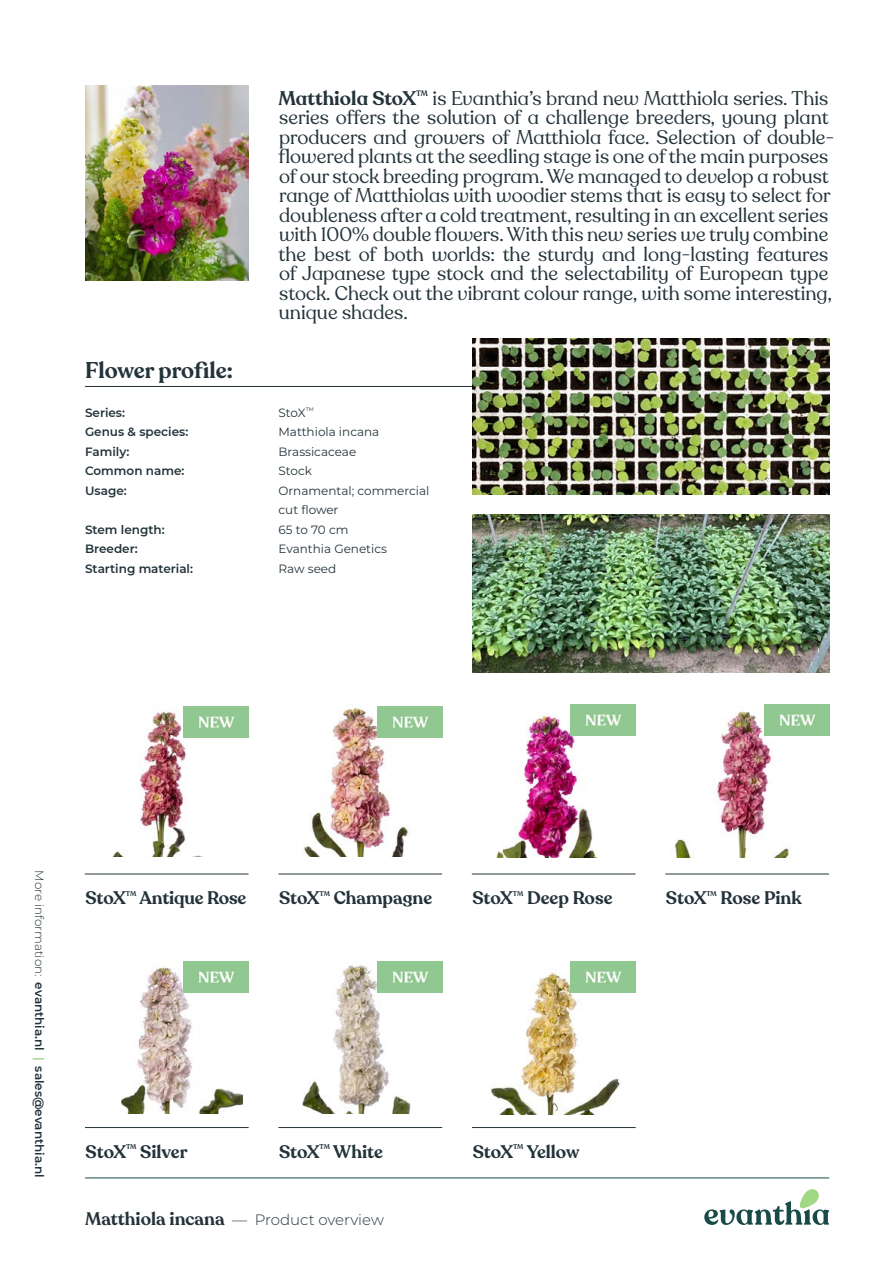
<style>
.page{position:relative;width:893px;height:1263px;background:#fff}
.page>*{position:absolute;margin:0;border:0;box-sizing:border-box;transform-origin:0 0}
.t1{font:600 22.5px "Recoleta";color:#23333a}
.t2{font:19.5px/19.5px "Recoleta Alt";color:#23333a}
.t3{font:600 19.5px "Recoleta Alt";color:#23333a}
.t4{font:600 18px "Recoleta";letter-spacing:-.005em;color:#23333a}
.t5{font:300 15px "Montserrat";color:#23333a}
.t6{font:600 12px "Montserrat";color:#23333a}
.t7{font:12px/19.5px "Montserrat";color:#23333a}
.t8{font:600 7.8px "Recoleta Alt";color:#23333a}
.t9{font:600 7.05px "Recoleta";letter-spacing:-.03em;color:#23333a}
.t10{font:5.25px "Montserrat";color:#23333a}
.s1{font-weight:300}
.s2{color:#a1d884}
.s3{font-family:"Recoleta";font-weight:600;font-size:18px}
</style>
<div class="page">
<svg style="left:704px;top:1189px;width:125px;height:36px"></svg>
<hr style="left:85px;top:1177px;width:744px;height:1px;background:#194b47">
<hr style="left:85px;top:386px;width:744px;height:1px;background:#23333a">
<img style="left:85px;top:85px;width:164px;height:195px">
<hr style="left:472px;top:1127px;width:164px;height:1px;background:#23333a">
<img style="left:490px;top:964px;width:139px;height:151px">
<hr style="left:85px;top:1127px;width:164px;height:1px;background:#23333a">
<hr style="left:278px;top:1127px;width:164px;height:1px;background:#23333a">
<hr style="left:472px;top:874px;width:163px;height:1px;background:#23333a">
<hr style="left:665px;top:874px;width:164px;height:1px;background:#23333a">
<img style="left:496px;top:706px;width:101px;height:151px">
<img style="left:674px;top:706px;width:116px;height:151px">
<img style="left:119px;top:963px;width:123px;height:151px">
<img style="left:302px;top:964px;width:134px;height:150px">
<hr style="left:278px;top:874px;width:164px;height:1px;background:#23333a">
<img style="left:303px;top:707px;width:107px;height:149px">
<hr style="left:85px;top:874px;width:163px;height:1px;background:#23333a">
<img style="left:112px;top:706px;width:88px;height:150px">
<img style="left:377px;top:706px;width:65px;height:32px">
<img style="left:184px;top:706px;width:65px;height:32px">
<img style="left:764px;top:705px;width:65px;height:31px">
<img style="left:571px;top:705px;width:64px;height:31px">
<img style="left:377px;top:961px;width:65px;height:31px">
<img style="left:184px;top:961px;width:65px;height:31px">
<img style="left:571px;top:961px;width:65px;height:31px">
<img style="left:472px;top:514px;width:357px;height:159px">
<img style="left:472px;top:339px;width:357px;height:156px">
<p class="t1" style="left:85px;top:356px;width:149px">Flower profile:</p>
<p class="t3" style="left:279px;top:86px;width:139px">Matthiola StoX</p>
<p class="t8" style="left:416px;top:88px;width:13px">TM</p>
<p class="t2" style="left:278px;top:88px;width:558px;text-indent:154px">is Evanthia’s brand new Matthiola series. This series offers the solution of a challenge breeders, young plant producers and growers of Matthiola face. Selection of double&shy;flowered plants at the seedling stage is one of the main purposes of our stock breeding program. We managed to develop a robust range of Matthiolas with woodier stems that is easy to select for doubleness after a cold treatment, resulting in an excellent series with 100% double flowers. With this new series we truly combine the best of both worlds: the sturdy and long-lasting features of Japanese type stock and the selectability of European type stock. Check out the vibrant colour range, with some interesting, unique shades.</p>
<p class="t6" style="left:85px;top:404px;width:42px">Series:</p>
<p class="t7" style="left:279px;top:402px;width:29px">StoX</p>
<p class="t10" style="left:306px;top:405px;width:10px">TM</p>
<p class="t6" style="left:85px;top:423px;width:105px">Genus &amp; species:</p>
<p class="t7" style="left:279px;top:422px;width:102px">Matthiola incana</p>
<p class="t6" style="left:85px;top:443px;width:46px">Family:</p>
<p class="t7" style="left:279px;top:441px;width:79px">Brassicaceae</p>
<p class="t6" style="left:85px;top:462px;width:101px">Common name:</p>
<p class="t7" style="left:279px;top:461px;width:35px">Stock</p>
<p class="t6" style="left:85px;top:482px;width:43px">Usage:</p>
<p class="t7" style="left:279px;top:480px;width:152px">Ornamental; commercial cut flower</p>
<p class="t6" style="left:85px;top:521px;width:81px">Stem length:</p>
<p class="t7" style="left:279px;top:519px;width:71px">65 to 70 cm</p>
<p class="t6" style="left:85px;top:540px;width:54px">Breeder:</p>
<p class="t7" style="left:279px;top:539px;width:110px">Evanthia Genetics</p>
<p class="t6" style="left:85px;top:560px;width:109px">Starting material:</p>
<p class="t7" style="left:279px;top:558px;width:59px">Raw seed</p>
<p class="t6" style="left:48px;top:870px;width:309px;rotate:90deg"><span class="s1">More information:</span> evanthia.nl <span class="s2">|</span> sales@evanthia.nl</p>
<p class="t4" style="left:85px;top:887px;width:42px">StoX</p>
<p class="t4" style="left:334px;top:887px;width:100px">Champagne</p>
<p class="t9" style="left:126px;top:889px;width:12px">TM</p>
<p class="t4" style="left:140px;top:887px;width:108px">Antique Rose</p>
<p class="t4" style="left:279px;top:887px;width:42px">StoX</p>
<p class="t9" style="left:319px;top:889px;width:12px">TM</p>
<p class="t4" style="left:472px;top:887px;width:42px">StoX</p>
<p class="t9" style="left:513px;top:889px;width:12px">TM</p>
<p class="t4" style="left:527px;top:887px;width:87px">Deep Rose</p>
<p class="t4" style="left:666px;top:887px;width:42px">StoX</p>
<p class="t9" style="left:706px;top:889px;width:12px">TM</p>
<p class="t4" style="left:721px;top:887px;width:83px">Rose Pink</p>
<p class="t9" style="left:126px;top:1142px;width:12px">TM</p>
<p class="t4" style="left:140px;top:1140px;width:49px">Silver</p>
<p class="t4" style="left:279px;top:1140px;width:42px">StoX</p>
<p class="t9" style="left:320px;top:1142px;width:12px">TM</p>
<p class="t4" style="left:333px;top:1140px;width:51px">White</p>
<p class="t4" style="left:86px;top:1140px;width:42px">StoX</p>
<p class="t4" style="left:527px;top:1140px;width:54px">Yellow</p>
<p class="t4" style="left:473px;top:1140px;width:42px">StoX</p>
<p class="t9" style="left:513px;top:1142px;width:12px">TM</p>
<p class="t5" style="left:85px;top:1209px;width:300px"><span class="s3">Matthiola incana</span> — Product overview</p>
</div>
